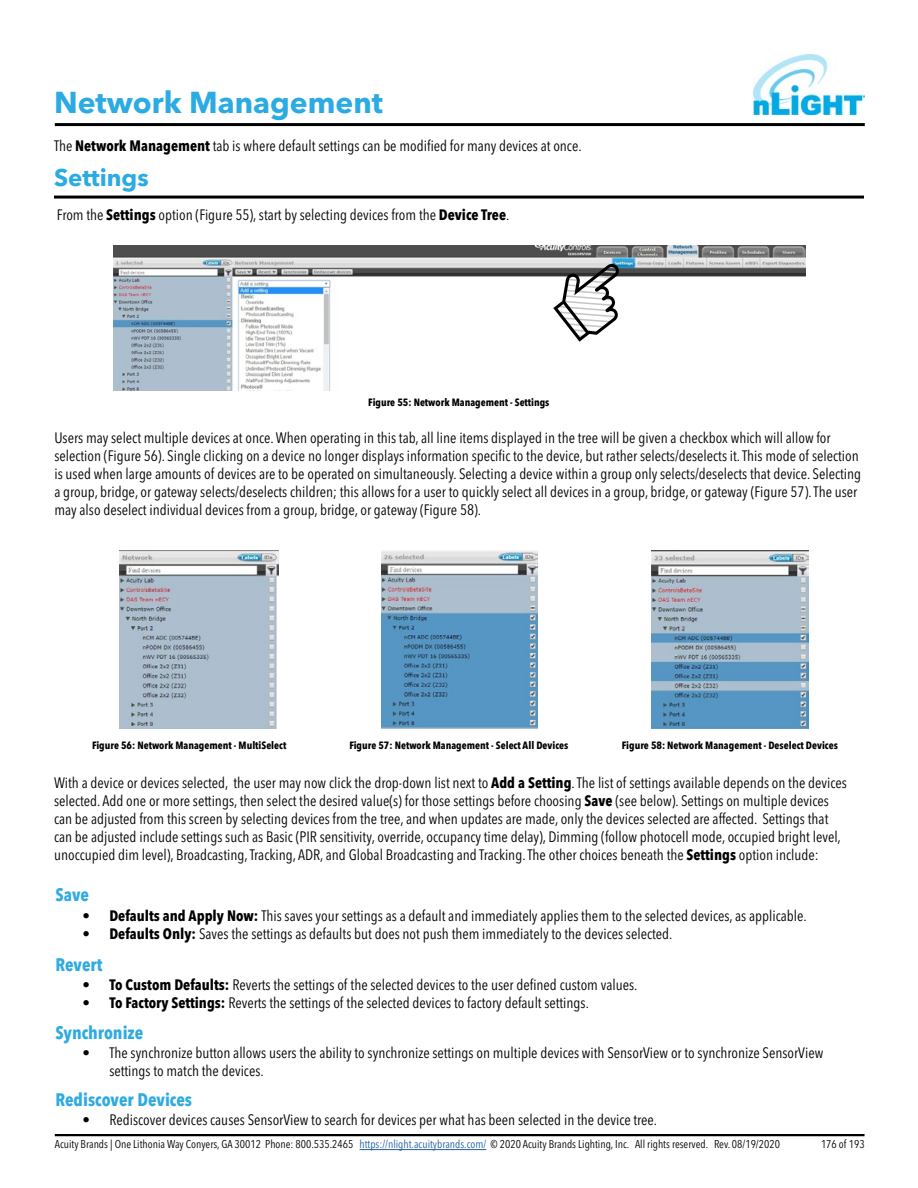
<style>
.page{position:relative;width:918px;height:1188px;background:#fff}
.page>*{position:absolute;margin:0;border:0;box-sizing:border-box;transform-origin:0 0}
.t1{font:700 30px "Avenir Next LT Pro";color:#2babe2}
.t2{font:700 24px "Avenir Next LT Pro";color:#2babe2}
.t3{font:700 condensed 18px "Avenir Next LT Pro";color:#2fabe1}
.t4{font:condensed 15px/18px "Avenir Next LT Pro";color:#000}
.t5{font:condensed 11.25px "Avenir Next LT Pro";color:#000}
.t6{font:700 condensed 10.5px "Avenir Next LT Pro";color:#000}
.s1{font-weight:700}
.s2{color:#215e9e}
</style>
<div class="page">
<hr style="left:55px;top:1134px;width:810px;height:2px;background:#000">
<hr style="left:360px;top:1149px;width:126px;height:1px;background:#215e9e">
<hr style="left:55px;top:123px;width:810px;height:3px;background:#000">
<img style="left:754px;top:54px;width:111px;height:60px">
<img style="left:114px;top:245px;width:692px;height:146px">
<img style="left:119px;top:550px;width:160px;height:179px">
<img style="left:381px;top:550px;width:157px;height:179px">
<img style="left:651px;top:550px;width:158px;height:179px">
<hr style="left:54px;top:196px;width:810px;height:3px;background:#000">
<svg style="left:553px;top:263px;width:67px;height:79px"></svg>
<h1 class="t1" style="left:54px;top:84px;width:331px">Network Management</h1>
<p class="t4" style="left:54px;top:136px;width:529px">The <span class="s1">Network Management</span> tab is where default settings can be modified for many devices at once.</p>
<h2 class="t2" style="left:54px;top:163px;width:96px">Settings</h2>
<p class="t4" style="left:57px;top:206px;width:454px">From the <span class="s1">Settings</span> option (Figure 55), start by selecting devices from the <span class="s1">Device Tree</span>.</p>
<p class="t6" style="left:368px;top:396px;width:183px">Figure 55: Network Management - Settings</p>
<p class="t4" style="left:54px;top:428px;width:808px">Users may select multiple devices at once. When operating in this tab, all line items displayed in the tree will be given a checkbox which will allow for selection (Figure 56). Single clicking on a device no longer displays information specific to the device, but rather selects/deselects it. This mode of selection is used when large amounts of devices are to be operated on simultaneously. Selecting a device within a group only selects/deselects that device. Selecting a group, bridge, or gateway selects/deselects children; this allows for a user to quickly select all devices in a group, bridge, or gateway (Figure 57). The user may also deselect individual devices from a group, bridge, or gateway (Figure 58).</p>
<p class="t6" style="left:92px;top:739px;width:196px">Figure 56: Network Management - MultiSelect</p>
<p class="t6" style="left:349px;top:739px;width:220px">Figure 57: Network Management - Select All Devices</p>
<p class="t6" style="left:622px;top:739px;width:217px">Figure 58: Network Management - Deselect Devices</p>
<p class="t4" style="left:54px;top:774px;width:794px">With a device or devices selected, the user may now click the drop-down list next to <span class="s1">Add a Setting</span>. The list of settings available depends on the devices selected. Add one or more settings, then select the desired value(s) for those settings before choosing <span class="s1">Save</span> (see below). Settings on multiple devices can be adjusted from this screen by selecting devices from the tree, and when updates are made, only the devices selected are affected. Settings that can be adjusted include settings such as Basic (PIR sensitivity, override, occupancy time delay), Dimming (follow photocell mode, occupied bright level, unoccupied dim level), Broadcasting, Tracking, ADR, and Global Broadcasting and Tracking. The other choices beneath the <span class="s1">Settings</span> option include:</p>
<p class="t3" style="left:55px;top:884px;width:35px">Save</p>
<p class="t4" style="left:82px;top:906px;width:726px"><span class="s1">• Defaults and Apply Now:</span> This saves your settings as a default and immediately applies them to the selected devices, as applicable.</p>
<p class="t4" style="left:82px;top:924px;width:592px"><span class="s1">• Defaults Only:</span> Saves the settings as defaults but does not push them immediately to the devices selected.</p>
<p class="t4" style="left:82px;top:976px;width:557px"><span class="s1">• To Custom Defaults:</span> Reverts the settings of the selected devices to the user defined custom values.</p>
<p class="t4" style="left:82px;top:994px;width:508px"><span class="s1">• To Factory Settings:</span> Reverts the settings of the selected devices to factory default settings.</p>
<p class="t4" style="left:109px;top:1044px;width:715px;text-indent:-27px">• The synchronize button allows users the ability to synchronize settings on multiple devices with SensorView or to synchronize SensorView settings to match the devices.</p>
<p class="t4" style="left:82px;top:1110px;width:576px">• Rediscover devices causes SensorView to search for devices per what has been selected in the device tree.</p>
<p class="t3" style="left:55px;top:953px;width:48px">Revert</p>
<p class="t3" style="left:55px;top:1022px;width:89px">Synchronize</p>
<p class="t3" style="left:55px;top:1088px;width:138px">Rediscover Devices</p>
<p class="t5" style="left:55px;top:1138px;width:727px">Acuity Brands | One Lithonia Way Conyers, GA 30012 Phone: 800.535.2465 <span class="s2">https://nlight.acuitybrands.com/</span> © 2020 Acuity Brands Lighting, Inc. All rights reserved. Rev. 08/19/2020</p>
<p class="t5" style="left:821px;top:1138px;width:45px">176 of 193</p>
</div>
